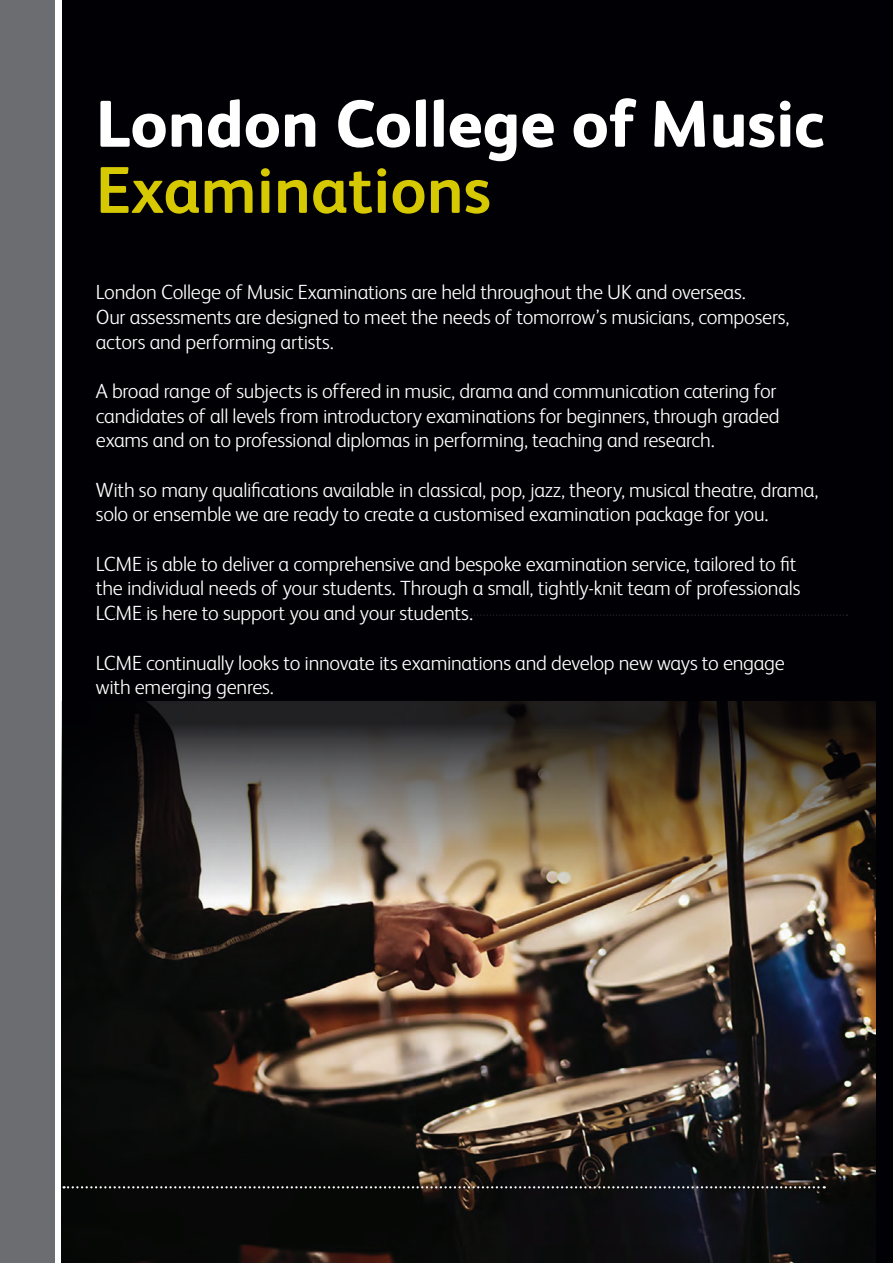
<style>
.page{position:relative;width:893px;height:1263px;background:#fff}
.page>*{position:absolute;margin:0;border:0;box-sizing:border-box;transform-origin:0 0}
.t1{font:800 66.15px "FS Albert";color:#fff}
.t2{font:700 66.15px "FS Albert";color:#d6c801}
.t3{font:300 20.55px/24.8px "FS Albert";letter-spacing:-.015em;color:#fff}
</style>
<div class="page">
<div style="left:62px;top:0;width:831px;height:1263px;background:#010105"></div>
<img style="left:62px;top:702px;width:813px;height:560px">
<svg style="left:97px;top:614px;width:750px;height:2px"></svg>
<div style="left:0;top:0;width:54px;height:1262px;background:#6c6d70"></div>
<svg style="left:64px;top:1186px;width:761px;height:2px"></svg>
<h1 class="t1" style="left:96px;top:85px;width:730px">London College of Music</h1>
<h1 class="t2" style="left:96px;top:152px;width:397px">Examinations</h1>
<p class="t3" style="left:96px;top:280px;width:695px">London College of Music Examinations are held throughout the UK and overseas.<br>Our assessments are designed to meet the needs of tomorrow’s musicians, composers, actors and performing artists.</p>
<p class="t3" style="left:96px;top:378px;width:685px">A broad range of subjects is offered in music, drama and communication catering for candidates of all levels from introductory examinations for beginners, through graded exams and on to professional diplomas in performing, teaching and research.</p>
<p class="t3" style="left:96px;top:477px;width:724px">With so many qualifications available in classical, pop, jazz, theory, musical theatre, drama, solo or ensemble we are ready to create a customised examination package for you.</p>
<p class="t3" style="left:96px;top:551px;width:706px">LCME is able to deliver a comprehensive and bespoke examination service, tailored to fit the individual needs of your students. Through a small, tightly-knit team of professionals<br>LCME is here to support you and your students.</p>
<p class="t3" style="left:96px;top:650px;width:690px">LCME continually looks to innovate its examinations and develop new ways to engage with emerging genres.</p>
</div>
